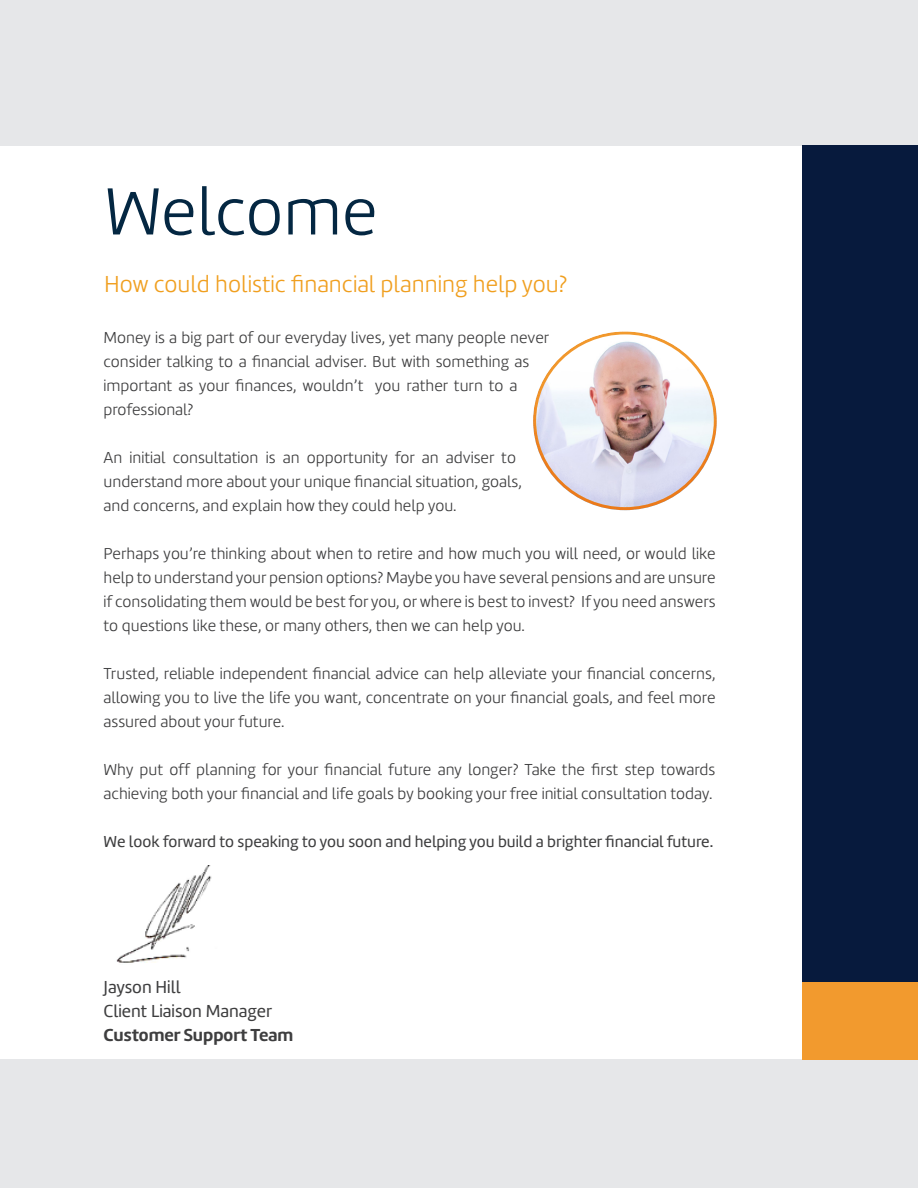
<style>
.page{position:relative;width:918px;height:1188px;background:#fff}
.page>*{position:absolute;margin:0;border:0;box-sizing:border-box;transform-origin:0 0}
.Title_01_Left{font:300 69px "Marine";color:#042742}
.Intro_text_Left{font:300 24px "Marine";color:#f09f1f}
.Title_03{font:18px "Marine";color:#3e3e3f}
.Title_03-2{font:700 18px "Marine";color:#3e3e3f}
.Title_03-3{font:300 16.5px/24px "Marine";color:#3e3e3f}
.t1{font:16.5px "Marine";color:#3e3e3f}
</style>
<div class="page">
<img style="left:116px;top:865px;width:96px;height:98px">
<div style="left:533px;top:329px;width:186px;height:182px;background:#231f20;opacity:.75"></div>
<hr style="left:0;top:0;width:1px;height:1188px;background:#f29a2e">
<div style="left:0;top:1060px;width:918px;height:128px;background:#e6e7e9"></div>
<div style="left:0;top:0;width:918px;height:145px;background:#e6e7e9"></div>
<div style="left:803px;top:982px;width:115px;height:78px;background:#f29a2e"></div>
<div style="left:803px;top:145px;width:115px;height:837px;background:#071a3d"></div>
<p class="Title_01_Left" style="left:104px;top:169px;width:275px">Welcome</p>
<p class="Intro_text_Left" style="left:104px;top:269px;width:465px">How could holistic financial planning help you?</p>
<p class="Title_03-3" style="left:104px;top:326px;width:447px">Money is a big part of our everyday lives, yet many people never consider talking to a financial adviser. But with something as important as your finances, wouldn’t you rather turn to a professional?</p>
<p class="Title_03-3" style="left:104px;top:446px;width:420px">An initial consultation is an opportunity for an adviser to understand more about your unique financial situation, goals, and concerns, and explain how they could help you.</p>
<p class="Title_03-3" style="left:104px;top:542px;width:614px;text-align:justify">Perhaps you’re thinking about when to retire and how much you will need, or would like help to understand your pension options? Maybe you have several pensions and are unsure if consolidating them would be best for you, or where is best to invest? If you need answers to questions like these, or many others, then we can help you.</p>
<p class="Title_03-3" style="left:104px;top:662px;width:614px;text-align:justify">Trusted, reliable independent financial advice can help alleviate your financial concerns, allowing you to live the life you want, concentrate on your financial goals, and feel more assured about your future.</p>
<p class="Title_03-3" style="left:104px;top:758px;width:613px">Why put off planning for your financial future any longer? Take the first step towards achieving both your financial and life goals by booking your free initial consultation today.</p>
<p class="t1" style="left:104px;top:831px;width:611px">We look forward to speaking to you soon and helping you build a brighter financial future.</p>
<p class="Title_03" style="left:104px;top:976px;width:79px">Jayson Hill</p>
<p class="Title_03" style="left:104px;top:1000px;width:170px">Client Liaison Manager</p>
<p class="Title_03-2" style="left:104px;top:1023px;width:191px">Customer Support Team</p>
</div>
